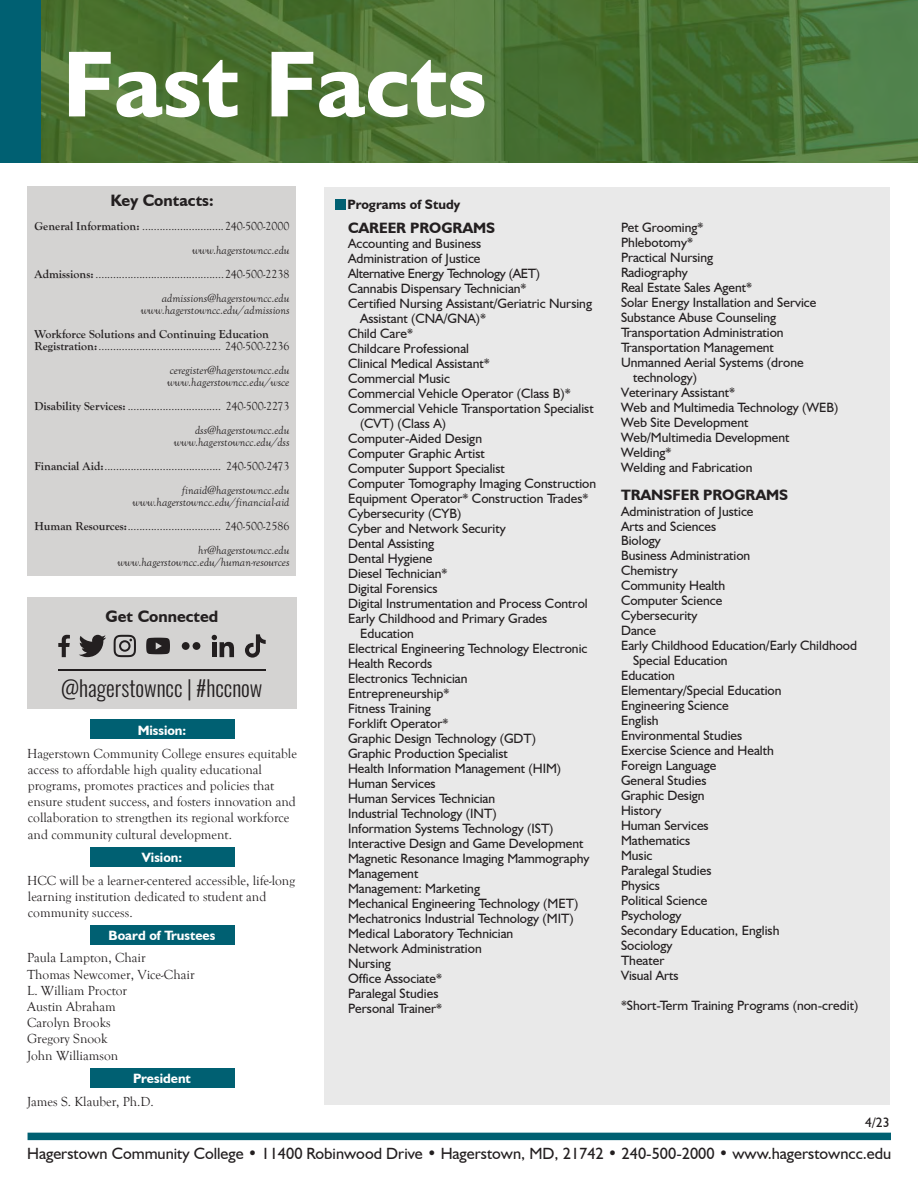
<style>
.page{position:relative;width:918px;height:1188px;background:#fff}
.page>*{position:absolute;margin:0;border:0;box-sizing:border-box;transform-origin:0 0}
.t1{font:700 94.5px "Humanist 521 BT";color:#fff}
.t2{font:300 21.9px "Oswald";color:#231f20}
.t3{font:700 16.5px "Humanist 521 BT";color:#231f20}
.t4{font:16.2px "Humanist 521 BT";color:#231f20}
.t5{font:700 15px "Humanist 521 BT";color:#231f20}
.t6{font:13.5px/15px "Humanist 521 BT";color:#231f20}
.t7{font:13.5px/16.2px "Goudy Old Style T";color:#231f20}
.t8{font:700 13.5px "Humanist 521 BT";color:#fff}
.t9{font:700 13.5px "Humanist 521 BT";color:#231f20}
.t10{font:12px/12px "Goudy Old Style T";color:#231f20}
.t11{font:italic 12px/12px "Goudy Old Style T";color:#231f20;text-align:right}
.s1{font-weight:700}
</style>
<div class="page">
<div style="left:28px;top:187px;width:268px;height:389px;background:#d4d3d2"></div>
<div style="left:324px;top:187px;width:566px;height:918px;background:#e9e9e9"></div>
<img style="left:40px;top:0;width:878px;height:160px">
<div style="left:0;top:0;width:40px;height:160px;background:#006072"></div>
<div style="left:335px;top:199px;width:10px;height:11px;background:#006072"></div>
<div style="left:28px;top:1133px;width:863px;height:7px;background:#006072"></div>
<div style="left:28px;top:597px;width:269px;height:111px;background:#d4d3d2"></div>
<hr style="left:58px;top:670px;width:208px;height:1px;background:#231f20">
<svg style="left:58px;top:635px;width:12px;height:22px"></svg>
<div style="left:182px;top:642px;width:8px;height:8px;background:#231f20;border-radius:50%"></div>
<div style="left:193px;top:642px;width:7px;height:8px;background:#231f20;border-radius:50%"></div>
<svg style="left:212px;top:635px;width:22px;height:22px"></svg>
<svg style="left:79px;top:635px;width:27px;height:22px"></svg>
<svg style="left:114px;top:635px;width:22px;height:22px"></svg>
<svg style="left:146px;top:638px;width:24px;height:16px"></svg>
<svg style="left:245px;top:634px;width:21px;height:24px"></svg>
<div style="left:90px;top:719px;width:144px;height:20px;background:#006072"></div>
<div style="left:90px;top:847px;width:144px;height:19px;background:#006072"></div>
<div style="left:90px;top:925px;width:144px;height:20px;background:#006072"></div>
<div style="left:90px;top:1068px;width:144px;height:20px;background:#006072"></div>
<h1 class="t1" style="left:63px;top:25px;width:426px">Fast Facts</h1>
<h2 class="t3" style="left:110px;top:190px;width:105px">Key Contacts:</h2>
<p class="t10" style="left:34px;top:220px;width:256px"><span class="s1">General Information:</span> ............................240-500-2000</p>
<p class="t11" style="left:192px;top:244px;width:99px">www.hagerstowncc.edu</p>
<p class="t10" style="left:34px;top:268px;width:256px"><span class="s1">Admissions:</span> ............................................240-500-2238</p>
<p class="t11" style="left:141px;top:292px;width:150px">admissions@hagerstowncc.edu www.hagerstowncc.edu/admissions</p>
<p class="t10" style="left:34px;top:328px;width:256px"><span class="s1">Workforce Solutions and Continuing Education<br>Registration:</span> .......................................... 240-500-2236</p>
<p class="t11" style="left:167px;top:364px;width:124px;text-align:left">ceregister@hagerstowncc.edu www.hagerstowncc.edu/wsce</p>
<p class="t10" style="left:34px;top:400px;width:256px"><span class="s1">Disability Services:</span> ................................ 240-500-2273</p>
<p class="t11" style="left:174px;top:424px;width:117px">dss@hagerstowncc.edu www.hagerstowncc.edu/dss</p>
<p class="t10" style="left:34px;top:460px;width:256px"><span class="s1">Financial Aid:</span>........................................ 240-500-2473</p>
<p class="t11" style="left:132px;top:484px;width:159px">finaid@hagerstowncc.edu www.hagerstowncc.edu/financial-aid</p>
<p class="t10" style="left:34px;top:520px;width:256px"><span class="s1">Human Resources:</span>................................ 240-500-2586</p>
<p class="t11" style="left:117px;top:544px;width:174px">hr@hagerstowncc.edu www.hagerstowncc.edu/human-resources</p>
<p class="t3" style="left:106px;top:606px;width:114px">Get Connected</p>
<h2 class="t2" style="left:61px;top:674px;width:203px">@hagerstowncc | #hccnow</h2>
<h2 class="t8" style="left:138px;top:722px;width:50px">Mission:</h2>
<p class="t7" style="left:27px;top:745px;width:271px">Hagerstown Community College ensures equitable access to affordable high quality educational programs, promotes practices and policies that ensure student success, and fosters innovation and collaboration to strengthen its regional workforce and community cultural development.</p>
<h2 class="t8" style="left:142px;top:849px;width:42px">Vision:</h2>
<p class="t7" style="left:27px;top:872px;width:270px">HCC will be a learner-centered accessible, life-long learning institution dedicated to student and community success.</p>
<h2 class="t8" style="left:109px;top:927px;width:108px">Board of Trustees</h2>
<p class="t7" style="left:27px;top:950px;width:169px">Paula Lampton, Chair<br>Thomas Newcomer, Vice-Chair</p>
<p class="t7" style="left:27px;top:983px;width:102px">L. William Proctor</p>
<p class="t7" style="left:27px;top:999px;width:93px">Austin Abraham<br>Carolyn Brooks<br>Gregory Snook<br>John Williamson</p>
<h2 class="t8" style="left:133px;top:1070px;width:59px">President</h2>
<p class="t7" style="left:27px;top:1094px;width:128px">James S. Klauber, Ph.D.</p>
<h2 class="t9" style="left:348px;top:196px;width:114px">Programs of Study</h2>
<h3 class="t5" style="left:348px;top:218px;width:149px">CAREER PROGRAMS</h3>
<p class="t6" style="left:348px;top:236px;width:194px">Accounting and Business<br>Administration of Justice<br>Alternative Energy Technology (AET)<br>Cannabis Dispensary Technician*</p>
<p class="t6" style="left:348px;top:295px;width:246px">Certified Nursing Assistant/Geriatric Nursing</p>
<p class="t6" style="left:348px;top:310px;width:247px;text-indent:12px">Assistant (CNA/GNA)*<br>Child Care*<br>Childcare Professional<br>Clinical Medical Assistant*<br>Commercial Music<br>Commercial Vehicle Operator (Class B)*<br>Commercial Vehicle Transportation Specialist</p>
<p class="t6" style="left:348px;top:415px;width:250px;text-indent:12px">(CVT) (Class A)<br>Computer-Aided Design<br>Computer Graphic Artist<br>Computer Support Specialist<br>Computer Tomography Imaging Construction<br>Equipment Operator* Construction Trades*<br>Cybersecurity (CYB)<br>Cyber and Network Security<br>Dental Assisting<br>Dental Hygiene<br>Diesel Technician*<br>Digital Forensics<br>Digital Instrumentation and Process Control<br>Early Childhood and Primary Grades</p>
<p class="t6" style="left:348px;top:625px;width:243px;text-indent:12px">Education<br>Electrical Engineering Technology Electronic<br>Health Records<br>Electronics Technician<br>Entrepreneurship*<br>Fitness Training<br>Forklift Operator*<br>Graphic Design Technology (GDT)<br>Graphic Production Specialist<br>Health Information Management (HIM)<br>Human Services<br>Human Services Technician<br>Industrial Technology (INT)<br>Information Systems Technology (IST)<br>Interactive Design and Game Development<br>Magnetic Resonance Imaging Mammography<br>Management<br>Management: Marketing<br>Mechanical Engineering Technology (MET)<br>Mechatronics Industrial Technology (MIT)<br>Medical Laboratory Technician<br>Network Administration<br>Nursing</p>
<p class="t6" style="left:348px;top:970px;width:96px">Office Associate*</p>
<p class="t6" style="left:348px;top:985px;width:96px">Paralegal Studies<br>Personal Trainer*</p>
<p class="t6" style="left:621px;top:219px;width:197px">Pet Grooming*<br>Phlebotomy*<br>Practical Nursing<br>Radiography<br>Real Estate Sales Agent*<br>Solar Energy Installation and Service<br>Substance Abuse Counseling<br>Transportation Administration<br>Transportation Management<br>Unmanned Aerial Systems (drone</p>
<p class="t6" style="left:621px;top:369px;width:219px;text-indent:12px">technology)<br>Veterinary Assistant*<br>Web and Multimedia Technology (WEB)<br>Web Site Development<br>Web/Multimedia Development<br>Welding*<br>Welding and Fabrication</p>
<p class="t5" style="left:621px;top:486px;width:169px">TRANSFER PROGRAMS</p>
<p class="t6" style="left:621px;top:503px;width:238px">Administration of Justice<br>Arts and Sciences<br>Biology<br>Business Administration<br>Chemistry<br>Community Health<br>Computer Science<br>Cybersecurity<br>Dance<br>Early Childhood Education/Early Childhood</p>
<p class="t6" style="left:621px;top:653px;width:162px;text-indent:12px">Special Education<br>Education<br>Elementary/Special Education<br>Engineering Science<br>English<br>Environmental Studies<br>Exercise Science and Health<br>Foreign Language<br>General Studies<br>Graphic Design<br>History<br>Human Services<br>Mathematics<br>Music<br>Paralegal Studies<br>Physics<br>Political Science<br>Psychology<br>Secondary Education, English<br>Sociology<br>Theater<br>Visual Arts</p>
<p class="t6" style="left:621px;top:998px;width:239px">*Short-Term Training Programs (non-credit)</p>
<p class="t6" style="left:865px;top:1115px;width:26px">4/23</p>
<p class="t4" style="left:27px;top:1144px;width:866px">Hagerstown Community College • 11400 Robinwood Drive • Hagerstown, MD, 21742 • 240-500-2000 • www.hagerstowncc.edu</p>
</div>
